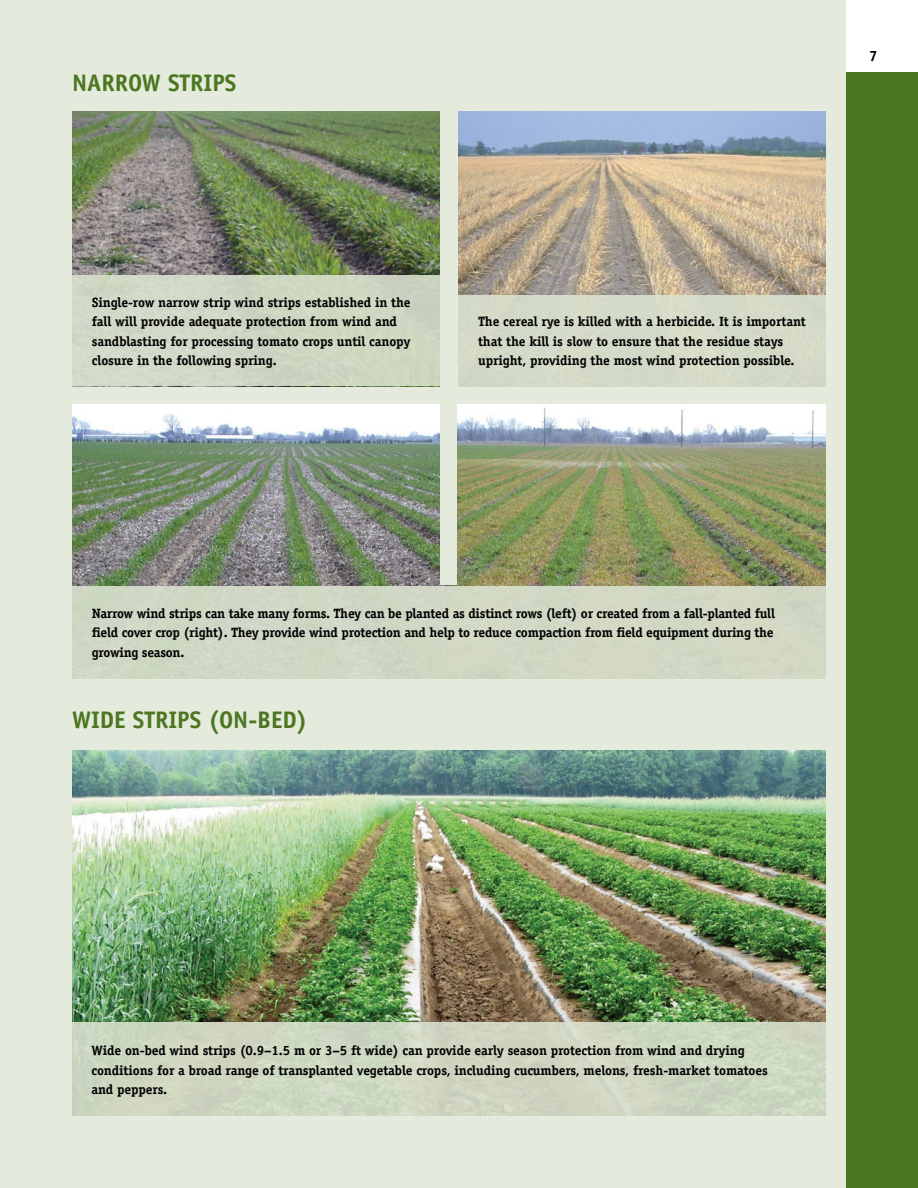
<style>
.page{position:relative;width:918px;height:1188px;background:#fff}
.page>*{position:absolute;margin:0;border:0;box-sizing:border-box;transform-origin:0 0}
.HEADNG_2__-_first_li{font:700 24px "Officina Sans";color:#4c7620}
.t1{font:700 15px "Officina Sans";color:#000}
.Captions{font:700 13.5px/19.5px "Officina Serif";letter-spacing:-.01em;color:#000}
</style>
<div class="page">
<div style="left:0;top:0;width:846px;height:1188px;background:#e4eadc"></div>
<div style="left:846px;top:72px;width:72px;height:1116px;background:#4c7620"></div>
<img style="left:72px;top:112px;width:368px;height:163px">
<div style="left:72px;top:275px;width:368px;height:111px;background:#cfd8c3"></div>
<img style="left:458px;top:112px;width:368px;height:183px">
<div style="left:458px;top:295px;width:368px;height:91px;background:#d4dac8"></div>
<img style="left:72px;top:404px;width:368px;height:182px">
<img style="left:458px;top:404px;width:367px;height:182px">
<div style="left:72px;top:586px;width:753px;height:93px;background:#d1d8c4"></div>
<img style="left:72px;top:750px;width:753px;height:272px">
<div style="left:72px;top:1022px;width:753px;height:94px;background:#ced6c1"></div>
<h3 class="HEADNG_2__-_first_li" style="left:72px;top:68px;width:166px">NARROW STRIPS</h3>
<p class="t1" style="left:869px;top:46px;width:10px">7</p>
<p class="Captions" style="left:92px;top:292px;width:320px">Single-row narrow strip wind strips established in the fall will provide adequate protection from wind and sandblasting for processing tomato crops until canopy closure in the following spring.</p>
<p class="Captions" style="left:478px;top:312px;width:329px">The cereal rye is killed with a herbicide. It is important that the kill is slow to ensure that the residue stays upright, providing the most wind protection possible.</p>
<p class="Captions" style="left:92px;top:603px;width:685px;text-align:justify">Narrow wind strips can take many forms. They can be planted as distinct rows (left) or created from a fall-planted full field cover crop (right). They provide wind protection and help to reduce compaction from field equipment during the growing season.</p>
<h3 class="HEADNG_2__-_first_li" style="left:72px;top:705px;width:237px">WIDE STRIPS (ON-BED)</h3>
<p class="Captions" style="left:92px;top:1041px;width:678px">Wide on-bed wind strips (0.9–1.5 m or 3–5 ft wide) can provide early season protection from wind and drying conditions for a broad range of transplanted vegetable crops, including cucumbers, melons, fresh-market tomatoes and peppers.</p>
</div>
